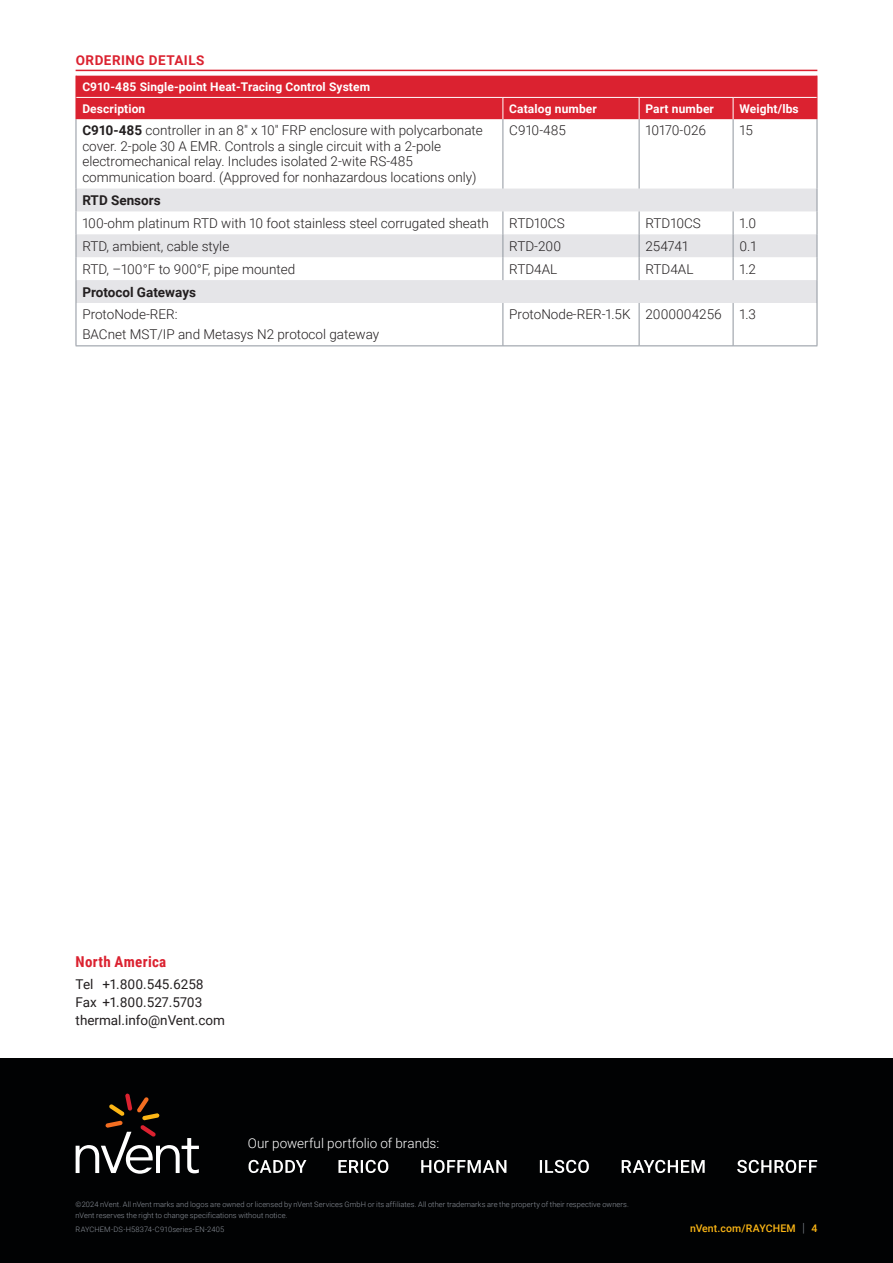
<style>
.page{position:relative;width:893px;height:1263px;background:#fff}
.page>*{position:absolute;margin:0;border:0;box-sizing:border-box;transform-origin:0 0}
.t1{font:700 15px "Roboto Condensed";letter-spacing:.02em;color:#db2230}
.Table_Text{font:300 13.5px/15.8px "Roboto";color:#231f20}
.t2{font:13.5px/18px "Roboto";color:#231f20}
.t3{font:300 13.5px "Roboto";color:#fff}
.Subhead_L-2{font:700 13.5px "Roboto";color:#231f20}
.Subhead{font:700 13.5px "Roboto";letter-spacing:.035em;color:#db2230}
.Table_Subhead{font:700 12px "Roboto";letter-spacing:.01em;color:#fff}
.t4{font:500 10.5px "Roboto";letter-spacing:.015em;color:#fcb615}
.t5{font:300 7.5px/10.5px "Roboto";letter-spacing:.01em;color:#8f959e}
.s1{font-weight:700}
.s2{font-weight:300;font-size:12.6px;color:#8f959e}
</style>
<div class="page">
<div style="left:0;top:1058px;width:893px;height:205px;background:#010203"></div>
<svg style="left:76px;top:1093px;width:123px;height:81px"></svg>
<svg style="left:249px;top:1160px;width:568px;height:13px"></svg>
<hr style="left:76px;top:70px;width:741px;height:1px;background:#db2230">
<svg style="left:77px;top:189px;width:740px;height:114px;fill:#e5e5e8"></svg>
<hr style="left:76px;top:345px;width:427px;height:1px;background:#8f959e">
<hr style="left:503px;top:345px;width:136px;height:1px;background:#8f959e">
<hr style="left:639px;top:345px;width:94px;height:1px;background:#8f959e">
<hr style="left:733px;top:345px;width:84px;height:1px;background:#8f959e">
<hr style="left:76px;top:119px;width:1px;height:70px;background:#8f959e">
<hr style="left:502px;top:119px;width:1px;height:70px;background:#8f959e">
<hr style="left:639px;top:119px;width:1px;height:70px;background:#8f959e">
<hr style="left:733px;top:119px;width:1px;height:70px;background:#8f959e">
<hr style="left:817px;top:119px;width:1px;height:70px;background:#8f959e">
<svg style="left:502px;top:211px;width:1px;height:69px"></svg>
<svg style="left:639px;top:211px;width:1px;height:69px"></svg>
<svg style="left:733px;top:211px;width:1px;height:69px"></svg>
<svg style="left:76px;top:189px;width:1px;height:114px"></svg>
<svg style="left:817px;top:189px;width:1px;height:114px"></svg>
<hr style="left:76px;top:303px;width:1px;height:42px;background:#8f959e">
<hr style="left:502px;top:303px;width:1px;height:42px;background:#8f959e">
<hr style="left:639px;top:303px;width:1px;height:42px;background:#8f959e">
<hr style="left:733px;top:303px;width:1px;height:42px;background:#8f959e">
<hr style="left:817px;top:303px;width:1px;height:42px;background:#8f959e">
<div style="left:76px;top:76px;width:742px;height:43px;background:#db2230"></div>
<hr style="left:76px;top:97px;width:427px;height:1px;background:#fff">
<hr style="left:503px;top:97px;width:136px;height:1px;background:#fff">
<hr style="left:639px;top:97px;width:94px;height:1px;background:#fff">
<hr style="left:733px;top:97px;width:84px;height:1px;background:#fff">
<p class="Subhead" style="left:76px;top:51px;width:130px">ORDERING DETAILS</p>
<p class="Table_Subhead" style="left:82px;top:78px;width:289px">C910-485 Single-point Heat-Tracing Control System</p>
<p class="Table_Subhead" style="left:82px;top:100px;width:64px">Description</p>
<p class="Table_Subhead" style="left:509px;top:100px;width:89px">Catalog number</p>
<p class="Table_Subhead" style="left:645px;top:100px;width:70px">Part number</p>
<p class="Table_Subhead" style="left:739px;top:100px;width:61px">Weight/lbs</p>
<p class="Table_Text" style="left:82px;top:122px;width:402px"><span class="s1">C910-485</span> controller in an 8" x 10" FRP enclosure with polycarbonate cover. 2-pole 30 A EMR. Controls a single circuit with a 2-pole electromechanical relay. Includes isolated 2-wite RS-485 communication board. (Approved for nonhazardous locations only)</p>
<p class="Table_Text" style="left:509px;top:122px;width:58px">C910-485</p>
<p class="Table_Text" style="left:645px;top:122px;width:62px">10170-026</p>
<p class="Table_Text" style="left:739px;top:122px;width:15px">15</p>
<p class="Subhead_L-2" style="left:82px;top:191px;width:80px">RTD Sensors</p>
<p class="Table_Text" style="left:82px;top:215px;width:408px">100-ohm platinum RTD with 10 foot stainless steel corrugated sheath</p>
<p class="Table_Text" style="left:509px;top:215px;width:57px">RTD10CS</p>
<p class="Table_Text" style="left:645px;top:215px;width:57px">RTD10CS</p>
<p class="Table_Text" style="left:739px;top:215px;width:18px">1.0</p>
<p class="Table_Text" style="left:82px;top:238px;width:148px">RTD, ambient, cable style</p>
<p class="Table_Text" style="left:509px;top:238px;width:53px">RTD-200</p>
<p class="Table_Text" style="left:645px;top:238px;width:44px">254741</p>
<p class="Table_Text" style="left:739px;top:238px;width:18px">0.1</p>
<p class="Table_Text" style="left:82px;top:261px;width:214px">RTD, –100°F to 900°F, pipe mounted</p>
<p class="Table_Text" style="left:509px;top:261px;width:49px">RTD4AL</p>
<p class="Table_Text" style="left:645px;top:261px;width:49px">RTD4AL</p>
<p class="Table_Text" style="left:739px;top:261px;width:18px">1.2</p>
<p class="Subhead_L-2" style="left:82px;top:282px;width:115px">Protocol Gateways</p>
<p class="Table_Text" style="left:82px;top:306px;width:97px">ProtoNode-RER:</p>
<p class="Table_Text" style="left:82px;top:326px;width:298px">BACnet MST/IP and Metasys N2 protocol gateway</p>
<p class="Table_Text" style="left:509px;top:306px;width:123px">ProtoNode-RER-1.5K</p>
<p class="Table_Text" style="left:645px;top:306px;width:78px">2000004256</p>
<p class="Table_Text" style="left:739px;top:306px;width:18px">1.3</p>
<p class="t1" style="left:76px;top:951px;width:92px">North America</p>
<p class="t2" style="left:76px;top:974px;width:151px">Tel +1.800.545.6258<br>Fax +1.800.527.5703 thermal.info@nVent.com</p>
<p class="t3" style="left:248px;top:1134px;width:193px">Our powerful portfolio of brands:</p>
<p class="t5" style="left:76px;top:1199px;width:555px">©2024 nVent. All nVent marks and logos are owned or licensed by nVent Services GmbH or its affiliates. All other trademarks are the property of their respective owners. nVent reserves the right to change specifications without notice.</p>
<p class="t5" style="left:76px;top:1224px;width:150px">RAYCHEM-DS-H58374-C910series-EN-2405</p>
<p class="t4" style="left:690px;top:1221px;width:129px">nVent.com/RAYCHEM <span class="s2">|</span> 4</p>
</div>
